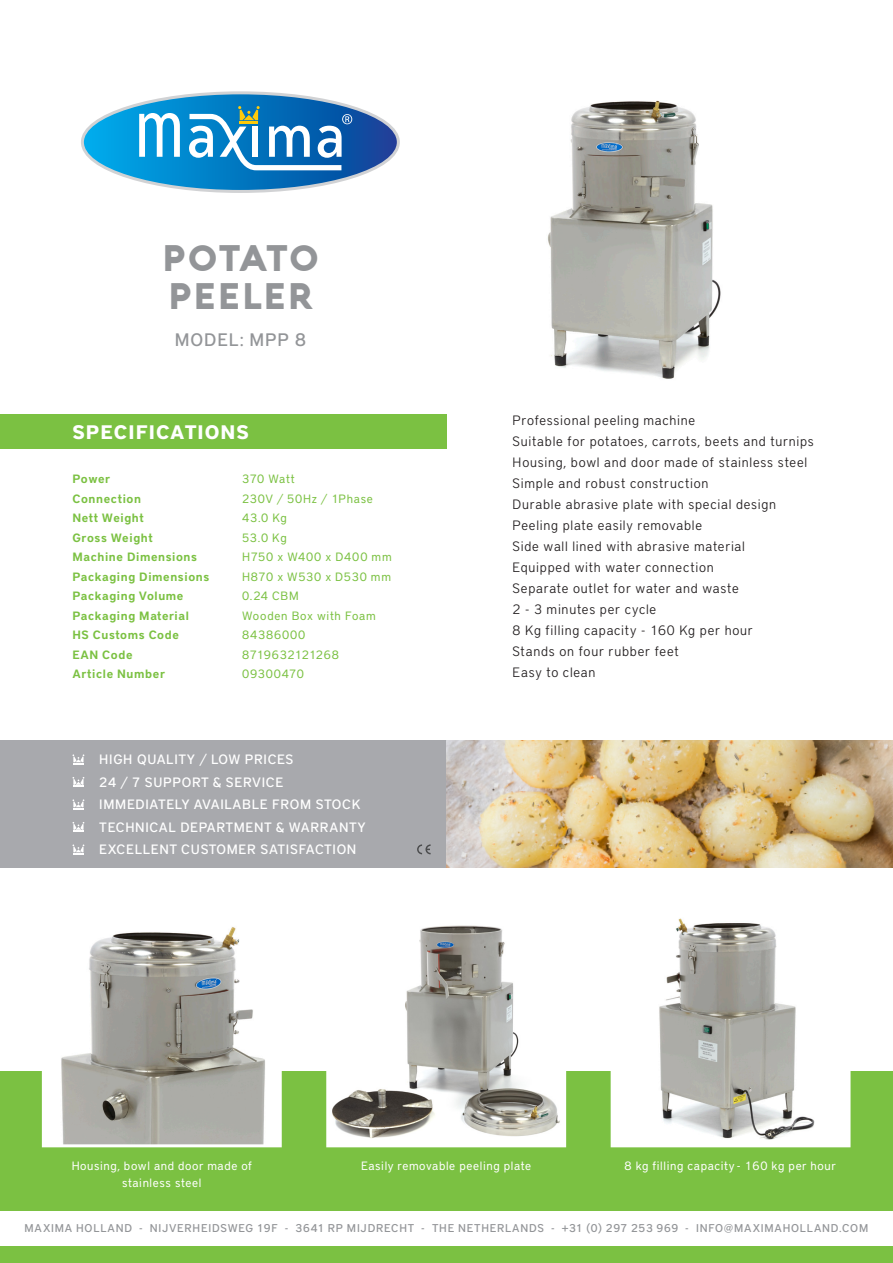
<style>
.page{position:relative;width:893px;height:1263px;background:#fff}
.page>*{position:absolute;margin:0;border:0;box-sizing:border-box;transform-origin:0 0}
.t1{font:900 36px/37.5px "Aquawax";letter-spacing:.035em;color:#939598}
.t2{font:700 19.5px "District Pro";letter-spacing:.05em;color:#fff}
.t3{font:500 18px "District Pro";letter-spacing:.05em;color:#939598}
.t4{font:300 13.5px "District Pro";letter-spacing:.055em;color:#231f20}
.t5{font:500 13.5px "District Pro";letter-spacing:.05em;color:#fff}
.t6{font:600 12px "District Pro";letter-spacing:.05em;color:#7bc142}
.t7{font:12px "District Pro";letter-spacing:.06em;color:#7bc142}
.t8{font:12px "District Pro";letter-spacing:.05em;color:#fff}
.t9{font:12px "District Pro";letter-spacing:.025em;color:#7bc142}
.t10{font:500 11.25px "District Pro";letter-spacing:.07em;color:#939598}
</style>
<div class="page">
<div style="left:0;top:1071px;width:893px;height:192px;background:#7bc142"></div>
<img style="left:547px;top:100px;width:174px;height:279px">
<div style="left:0;top:415px;width:446px;height:34px;background:#7bc142"></div>
<svg style="left:82px;top:93px;width:316px;height:99px"></svg>
<div style="left:0;top:1211px;width:893px;height:34px;background:#fff"></div>
<div style="left:0;top:740px;width:446px;height:128px;background:#a8a9ad"></div>
<svg style="left:73px;top:754px;width:11px;height:10px"></svg>
<svg style="left:73px;top:777px;width:11px;height:10px"></svg>
<svg style="left:73px;top:799px;width:11px;height:10px"></svg>
<svg style="left:73px;top:844px;width:11px;height:10px"></svg>
<svg style="left:73px;top:822px;width:11px;height:10px"></svg>
<svg style="left:417px;top:844px;width:14px;height:10px"></svg>
<svg style="left:326px;top:925px;width:241px;height:223px"></svg>
<svg style="left:610px;top:918px;width:241px;height:230px"></svg>
<svg style="left:41px;top:927px;width:241px;height:221px"></svg>
<img style="left:446px;top:740px;width:447px;height:128px">
<p class="t1" style="left:162px;top:239px;width:158px">POTATO<br>PEELER</p>
<p class="t3" style="left:175px;top:328px;width:132px">MODEL: MPP 8</p>
<p class="t2" style="left:73px;top:418px;width:178px">SPECIFICATIONS</p>
<p class="t6" style="left:73px;top:471px;width:39px">Power</p>
<p class="t6" style="left:73px;top:490px;width:70px">Connection</p>
<p class="t6" style="left:73px;top:510px;width:73px">Nett Weight</p>
<p class="t6" style="left:73px;top:529px;width:82px">Gross Weight</p>
<p class="t6" style="left:73px;top:549px;width:126px">Machine Dimensions</p>
<p class="t6" style="left:73px;top:568px;width:138px">Packaging Dimensions</p>
<p class="t6" style="left:73px;top:588px;width:112px">Packaging Volume</p>
<p class="t6" style="left:73px;top:607px;width:118px">Packaging Material</p>
<p class="t6" style="left:73px;top:627px;width:108px">HS Customs Code</p>
<p class="t6" style="left:73px;top:646px;width:62px">EAN Code</p>
<p class="t6" style="left:73px;top:666px;width:94px">Article Number</p>
<p class="t7" style="left:242px;top:471px;width:54px">370 Watt</p>
<p class="t7" style="left:242px;top:490px;width:132px">230V / 50Hz / 1Phase</p>
<p class="t7" style="left:242px;top:510px;width:46px">43.0 Kg</p>
<p class="t7" style="left:242px;top:529px;width:46px">53.0 Kg</p>
<p class="t7" style="left:242px;top:549px;width:151px">H750 x W400 x D400 mm</p>
<p class="t7" style="left:242px;top:568px;width:150px">H870 x W530 x D530 mm</p>
<p class="t7" style="left:242px;top:588px;width:58px">0.24 CBM</p>
<p class="t7" style="left:242px;top:607px;width:135px">Wooden Box with Foam</p>
<p class="t7" style="left:242px;top:627px;width:65px">84386000</p>
<p class="t9" style="left:242px;top:646px;width:98px">8719632121268</p>
<p class="t7" style="left:242px;top:666px;width:63px">09300470</p>
<p class="t5" style="left:99px;top:750px;width:196px">HIGH QUALITY / LOW PRICES</p>
<p class="t5" style="left:99px;top:773px;width:186px">24 / 7 SUPPORT &amp; SERVICE</p>
<p class="t5" style="left:99px;top:795px;width:263px">IMMEDIATELY AVAILABLE FROM STOCK</p>
<p class="t5" style="left:99px;top:818px;width:268px">TECHNICAL DEPARTMENT &amp; WARRANTY</p>
<p class="t5" style="left:99px;top:840px;width:259px">EXCELLENT CUSTOMER SATISFACTION</p>
<p class="t4" style="left:513px;top:411px;width:184px">Professional peeling machine</p>
<p class="t4" style="left:513px;top:432px;width:303px">Suitable for potatoes, carrots, beets and turnips</p>
<p class="t4" style="left:513px;top:453px;width:296px">Housing, bowl and door made of stainless steel</p>
<p class="t4" style="left:513px;top:474px;width:197px">Simple and robust construction</p>
<p class="t4" style="left:513px;top:495px;width:265px">Durable abrasive plate with special design</p>
<p class="t4" style="left:513px;top:516px;width:191px">Peeling plate easily removable</p>
<p class="t4" style="left:513px;top:537px;width:234px">Side wall lined with abrasive material</p>
<p class="t4" style="left:513px;top:558px;width:203px">Equipped with water connection</p>
<p class="t4" style="left:513px;top:579px;width:228px">Separate outlet for water and waste</p>
<p class="t4" style="left:513px;top:600px;width:145px">2 - 3 minutes per cycle</p>
<p class="t4" style="left:513px;top:621px;width:242px">8 Kg filling capacity - 160 Kg per hour</p>
<p class="t4" style="left:513px;top:642px;width:168px">Stands on four rubber feet</p>
<p class="t4" style="left:513px;top:663px;width:84px">Easy to clean</p>
<p class="t8" style="left:72px;top:1157px;width:182px">Housing, bowl and door made of</p>
<p class="t8" style="left:122px;top:1174px;width:81px">stainless steel</p>
<p class="t8" style="left:361px;top:1157px;width:171px">Easily removable peeling plate</p>
<p class="t8" style="left:624px;top:1157px;width:213px">8 kg filling capacity - 160 kg per hour</p>
<p class="t10" style="left:25px;top:1221px;width:845px">MAXIMA HOLLAND - NIJVERHEIDSWEG 19F - 3641 RP MIJDRECHT - THE NETHERLANDS - +31 (0) 297 253 969 - INFO@MAXIMAHOLLAND.COM</p>
</div>
